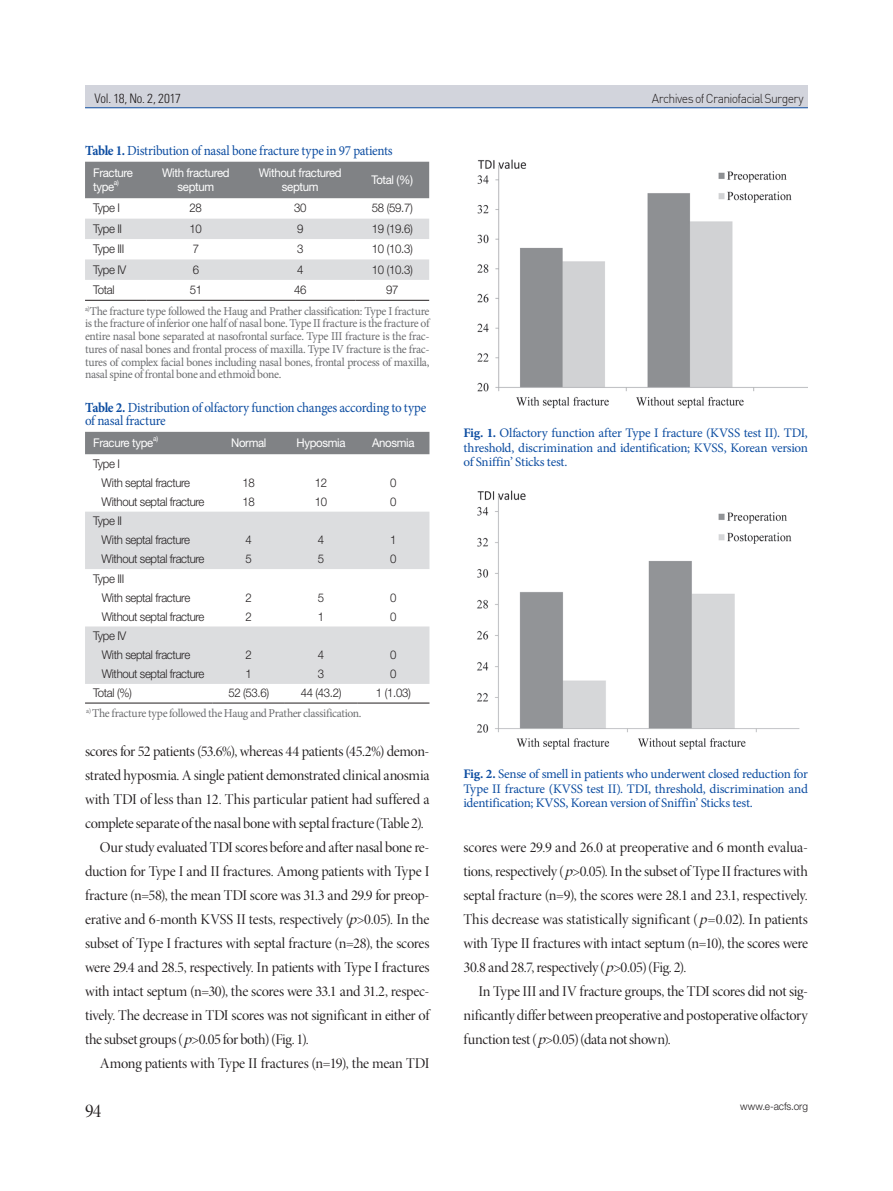
<style>
.page{position:relative;width:893px;height:1191px;background:#fff}
.page>*{position:absolute;margin:0;border:0;box-sizing:border-box;transform-origin:0 0}
.t1{font:19.5px "Minion Pro Disp";color:#231f20;scale:.96 1}
.t2{font:15px/24px "Minion Pro Disp";letter-spacing:-.02em;color:#231f20;text-align:justify}
.t3{font:13.95px/13.2px "Minion Pro";letter-spacing:-.02em;color:#0d4da1;scale:.94 1}
.t4{font:13.05px/14.4px "Minion Pro";letter-spacing:-.02em;color:#0d4da1;text-align:justify}
.t5{font:300 condensed 13.05px "Univers";letter-spacing:-.015em;color:#231f20;scale:.96 1}
.t6{font:300 12.75px "DIN";letter-spacing:-.055em;color:#231f20;scale:.96 1}
.t7{font:12px/12.8px "Minion Pro";letter-spacing:-.03em;color:#6c6d70;text-align:justify}
.t8{font:300 12px/19.2px "Helvetica Neue LT Std";letter-spacing:-.03em;color:#231f20;scale:.95 1}
.t9{font:12px/13.5px "Helvetica Neue LT Std";letter-spacing:-.03em;color:#fff;text-align:center;scale:.95 1}
.t10{font:300 10.5px "Helvetica Neue LT Std";letter-spacing:-.005em;color:#231f20;scale:.96 1}
.t11{font:7.05px "Helvetica Neue LT Std";color:#fff;scale:.95 1}
.s1{font-weight:700}
.s2{font-style:italic}
</style>
<div class="page">
<div style="left:85px;top:85px;width:723px;height:22px;background:#d2d4dc"></div>
<hr style="left:85px;top:107px;width:723px;height:1px;background:#0d4da1">
<img style="left:477px;top:159px;width:331px;height:250px">
<img style="left:477px;top:490px;width:323px;height:259px">
<div style="left:85px;top:162px;width:344px;height:36px;background:#808285"></div>
<svg style="left:85px;top:219px;width:344px;height:61px"></svg>
<hr style="left:85px;top:300px;width:62px;height:1px;background:#231f20">
<hr style="left:147px;top:300px;width:98px;height:1px;background:#231f20">
<hr style="left:245px;top:300px;width:110px;height:1px;background:#231f20">
<hr style="left:355px;top:300px;width:74px;height:1px;background:#231f20">
<div style="left:85px;top:432px;width:344px;height:22px;background:#808285"></div>
<svg style="left:85px;top:511px;width:344px;height:173px;fill:#dcdddf"></svg>
<hr style="left:85px;top:703px;width:128px;height:1px;background:#231f20">
<hr style="left:213px;top:703px;width:72px;height:1px;background:#231f20">
<hr style="left:285px;top:703px;width:72px;height:1px;background:#231f20">
<hr style="left:357px;top:703px;width:72px;height:1px;background:#231f20">
<p class="t5" style="left:95px;top:91px;width:91px">Vol. 18, No. 2, 2017</p>
<p class="t6" style="left:652px;top:90px;width:160px">Archives of Craniofacial Surgery</p>
<p class="t3" style="left:85px;top:144px;width:329px"><span class="s1">Table 1.</span> Distribution of nasal bone fracture type in 97 patients</p>
<p class="t9" style="left:93px;top:166px;width:43px;text-align:left">Fracture type</p>
<p class="t11" style="left:114px;top:178px;width:7px">a)</p>
<p class="t9" style="left:162px;top:166px;width:73px">With fractured septum</p>
<p class="t9" style="left:259px;top:166px;width:89px">Without fractured septum</p>
<p class="t9" style="left:371px;top:173px;width:46px">Total (%)</p>
<p class="t8" style="left:93px;top:198px;width:30px">Type I</p>
<p class="t8" style="left:190px;top:198px;width:14px">28</p>
<p class="t8" style="left:294px;top:198px;width:14px">30</p>
<p class="t8" style="left:372px;top:198px;width:44px">58 (59.7)</p>
<p class="t8" style="left:93px;top:219px;width:32px">Type II</p>
<p class="t8" style="left:190px;top:219px;width:14px">10</p>
<p class="t8" style="left:297px;top:219px;width:8px">9</p>
<p class="t8" style="left:372px;top:219px;width:44px">19 (19.6)</p>
<p class="t8" style="left:93px;top:239px;width:34px">Type III</p>
<p class="t8" style="left:193px;top:239px;width:8px">7</p>
<p class="t8" style="left:297px;top:239px;width:8px">3</p>
<p class="t8" style="left:372px;top:239px;width:44px">10 (10.3)</p>
<p class="t8" style="left:93px;top:259px;width:36px">Type IV</p>
<p class="t8" style="left:193px;top:259px;width:8px">6</p>
<p class="t8" style="left:297px;top:259px;width:8px">4</p>
<p class="t8" style="left:372px;top:259px;width:44px">10 (10.3)</p>
<p class="t8" style="left:93px;top:280px;width:24px">Total</p>
<p class="t8" style="left:190px;top:280px;width:14px">51</p>
<p class="t8" style="left:294px;top:280px;width:14px">46</p>
<p class="t8" style="left:386px;top:280px;width:14px">97</p>
<p class="t7" style="left:85px;top:304px;width:346px"><sup>a)</sup>The fracture type followed the Haug and Prather classification: Type I fracture is the fracture of inferior one half of nasal bone. Type II fracture is the fracture of entire nasal bone separated at nasofrontal surface. Type III fracture is the frac&shy;tures of nasal bones and frontal process of maxilla. Type IV fracture is the frac&shy;tures of complex facial bones including nasal bones, frontal process of maxilla, nasal spine of frontal bone and ethmoid bone.</p>
<p class="t3" style="left:85px;top:401px;width:365px"><span class="s1">Table 2.</span> Distribution of olfactory function changes according to type of nasal fracture</p>
<p class="t9" style="left:93px;top:436px;width:65px">Fracure type</p>
<p class="t11" style="left:153px;top:434px;width:7px">a)</p>
<p class="t9" style="left:231px;top:436px;width:39px">Normal</p>
<p class="t9" style="left:297px;top:436px;width:53px">Hyposmia</p>
<p class="t9" style="left:372px;top:436px;width:46px">Anosmia</p>
<p class="t8" style="left:102px;top:453px;width:95px;text-indent:-9px">Type I<br>With septal fracture</p>
<p class="t8" style="left:243px;top:473px;width:14px">18</p>
<p class="t8" style="left:315px;top:473px;width:14px">12</p>
<p class="t8" style="left:390px;top:473px;width:8px">0</p>
<p class="t8" style="left:102px;top:492px;width:110px">Without septal fracture</p>
<p class="t8" style="left:243px;top:492px;width:14px">18</p>
<p class="t8" style="left:315px;top:492px;width:14px">10</p>
<p class="t8" style="left:390px;top:492px;width:8px">0</p>
<p class="t8" style="left:102px;top:511px;width:95px;text-indent:-9px">Type II<br>With septal fracture</p>
<p class="t8" style="left:246px;top:530px;width:8px">4</p>
<p class="t8" style="left:318px;top:530px;width:8px">4</p>
<p class="t8" style="left:390px;top:530px;width:8px">1</p>
<p class="t8" style="left:102px;top:549px;width:110px">Without septal fracture</p>
<p class="t8" style="left:246px;top:549px;width:8px">5</p>
<p class="t8" style="left:318px;top:549px;width:8px">5</p>
<p class="t8" style="left:390px;top:549px;width:8px">0</p>
<p class="t8" style="left:102px;top:568px;width:95px;text-indent:-9px">Type III<br>With septal fracture</p>
<p class="t8" style="left:246px;top:587px;width:8px">2</p>
<p class="t8" style="left:318px;top:587px;width:8px">5</p>
<p class="t8" style="left:390px;top:587px;width:8px">0</p>
<p class="t8" style="left:102px;top:606px;width:110px">Without septal fracture</p>
<p class="t8" style="left:246px;top:606px;width:8px">2</p>
<p class="t8" style="left:318px;top:606px;width:8px">1</p>
<p class="t8" style="left:390px;top:606px;width:8px">0</p>
<p class="t8" style="left:102px;top:626px;width:95px;text-indent:-9px">Type IV<br>With septal fracture</p>
<p class="t8" style="left:246px;top:645px;width:8px">2</p>
<p class="t8" style="left:318px;top:645px;width:8px">4</p>
<p class="t8" style="left:390px;top:645px;width:8px">0</p>
<p class="t8" style="left:102px;top:664px;width:110px">Without septal fracture</p>
<p class="t8" style="left:246px;top:664px;width:8px">1</p>
<p class="t8" style="left:318px;top:664px;width:8px">3</p>
<p class="t8" style="left:390px;top:664px;width:8px">0</p>
<p class="t8" style="left:93px;top:683px;width:42px">Total (%)</p>
<p class="t8" style="left:228px;top:683px;width:44px">52 (53.6)</p>
<p class="t8" style="left:301px;top:683px;width:44px">44 (43.2)</p>
<p class="t8" style="left:376px;top:683px;width:38px">1 (1.03)</p>
<p class="t7" style="left:86px;top:707px;width:277px"><sup>a)</sup> The fracture type followed the Haug and Prather classification.</p>
<p class="t2" style="left:85px;top:740px;width:346px">scores for 52 patients (53.6%), whereas 44 patients (45.2%) demon-</p>
<p class="t2" style="left:85px;top:764px;width:346px">strated hyposmia. A single patient demonstrated clinical anosmia</p>
<p class="t2" style="left:85px;top:788px;width:346px">with TDI of less than 12. This particular patient had suffered a</p>
<p class="t2" style="left:85px;top:812px;width:340px">complete separate of the nasal bone with septal fracture (Table 2).</p>
<p class="t2" style="left:100px;top:836px;width:331px">Our study evaluated TDI scores before and after nasal bone re-</p>
<p class="t2" style="left:85px;top:860px;width:346px">duction for Type I and II fractures. Among patients with Type I</p>
<p class="t2" style="left:85px;top:884px;width:346px">fracture (n=58), the mean TDI score was 31.3 and 29.9 for preop-</p>
<p class="t2" style="left:85px;top:908px;width:346px">erative and 6-month KVSS II tests, respectively (<span class="s2">p</span>&gt;0.05). In the</p>
<p class="t2" style="left:85px;top:932px;width:346px">subset of Type I fractures with septal fracture (n=28), the scores</p>
<p class="t2" style="left:85px;top:956px;width:346px">were 29.4 and 28.5, respectively. In patients with Type I fractures</p>
<p class="t2" style="left:85px;top:980px;width:346px">with intact septum (n=30), the scores were 33.1 and 31.2, respec-</p>
<p class="t2" style="left:85px;top:1004px;width:346px">tively. The decrease in TDI scores was not significant in either of</p>
<p class="t2" style="left:85px;top:1028px;width:225px">the subset groups ( <span class="s2">p</span>&gt;0.05 for both) (Fig. 1).</p>
<p class="t2" style="left:100px;top:1052px;width:331px">Among patients with Type II fractures (n=19), the mean TDI</p>
<h1 class="t1" style="left:85px;top:1099px;width:19px">94</h1>
<p class="t4" style="left:463px;top:426px;width:346px"><span class="s1">Fig. 1.</span> Olfactory function after Type I fracture (KVSS test II). TDI, threshold, discrimination and identification; KVSS, Korean version of Sniffin’ Sticks test.</p>
<p class="t4" style="left:463px;top:767px;width:346px"><span class="s1">Fig. 2.</span> Sense of smell in patients who underwent closed reduction for Type II fracture (KVSS test II). TDI, threshold, discrimination and identification; KVSS, Korean version of Sniffin’ Sticks test.</p>
<p class="t2" style="left:463px;top:836px;width:346px">scores were 29.9 and 26.0 at preoperative and 6 month evalua&shy;tions, respectively ( <span class="s2">p</span>&gt;0.05). In the subset of Type II fractures with septal fracture (n=9), the scores were 28.1 and 23.1, respectively.<br>This decrease was statistically significant ( <span class="s2">p</span>=0.02). In patients with Type II fractures with intact septum (n=10), the scores were 30.8 and 28.7, respectively ( <span class="s2">p</span>&gt;0.05) (Fig. 2).</p>
<p class="t2" style="left:463px;top:980px;width:346px;text-indent:15px">In Type III and IV fracture groups, the TDI scores did not sig&shy;nificantly differ between preoperative and postoperative olfactory function test ( <span class="s2">p</span>&gt;0.05) (data not shown).</p>
<p class="t10" style="left:740px;top:1100px;width:72px">www.e-acfs.org</p>
</div>
